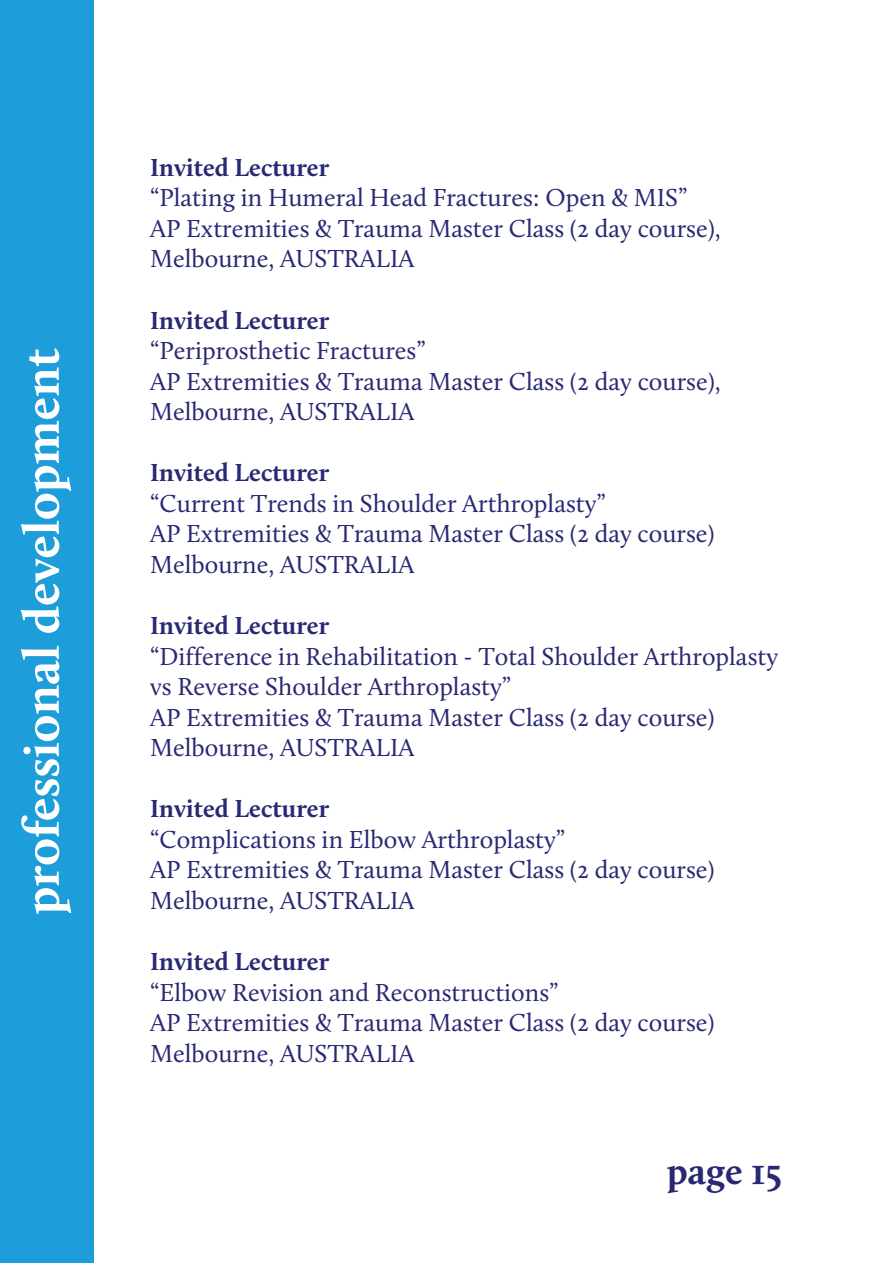
<style>
.page{position:relative;width:890px;height:1263px;background:#fff}
.page>*{position:absolute;margin:0;border:0;box-sizing:border-box;transform-origin:0 0}
.t1{font:700 50.85px "Calluna";color:#fff}
.t2{font:700 38.25px "Calluna";color:#282973}
.t3{font:25.5px/30.6px "Calluna";color:#282973}
.t4{font:700 25.5px "Calluna";color:#282973}
</style>
<div class="page">
<div style="left:0;top:0;width:94px;height:1263px;background:#1d9eda"></div>
<h1 class="t1" style="left:20px;top:915px;width:568px;rotate:-90deg">professional development</h1>
<p class="t4" style="left:150px;top:156px;width:180px">Invited Lecturer</p>
<p class="t3" style="left:150px;top:184px;width:572px">“Plating in Humeral Head Fractures: Open &amp; MIS”<br>AP Extremities &amp; Trauma Master Class (2 day course),<br>Melbourne, AUSTRALIA</p>
<p class="t4" style="left:150px;top:309px;width:180px">Invited Lecturer</p>
<p class="t3" style="left:150px;top:337px;width:572px">“Periprosthetic Fractures”<br>AP Extremities &amp; Trauma Master Class (2 day course),<br>Melbourne, AUSTRALIA</p>
<p class="t4" style="left:150px;top:462px;width:180px">Invited Lecturer</p>
<p class="t3" style="left:150px;top:489px;width:566px">“Current Trends in Shoulder Arthroplasty”<br>AP Extremities &amp; Trauma Master Class (2 day course)<br>Melbourne, AUSTRALIA</p>
<p class="t4" style="left:150px;top:614px;width:180px">Invited Lecturer</p>
<p class="t3" style="left:150px;top:642px;width:629px">“Difference in Rehabilitation - Total Shoulder Arthroplasty vs Reverse Shoulder Arthroplasty”<br>AP Extremities &amp; Trauma Master Class (2 day course)<br>Melbourne, AUSTRALIA</p>
<p class="t4" style="left:150px;top:798px;width:180px">Invited Lecturer</p>
<p class="t3" style="left:150px;top:826px;width:566px">“Complications in Elbow Arthroplasty”<br>AP Extremities &amp; Trauma Master Class (2 day course)<br>Melbourne, AUSTRALIA</p>
<p class="t4" style="left:150px;top:950px;width:180px">Invited Lecturer</p>
<p class="t3" style="left:150px;top:978px;width:566px">“Elbow Revision and Reconstructions”<br>AP Extremities &amp; Trauma Master Class (2 day course)<br>Melbourne, AUSTRALIA</p>
<h2 class="t2" style="left:666px;top:1155px;width:117px">page 15</h2>
</div>
